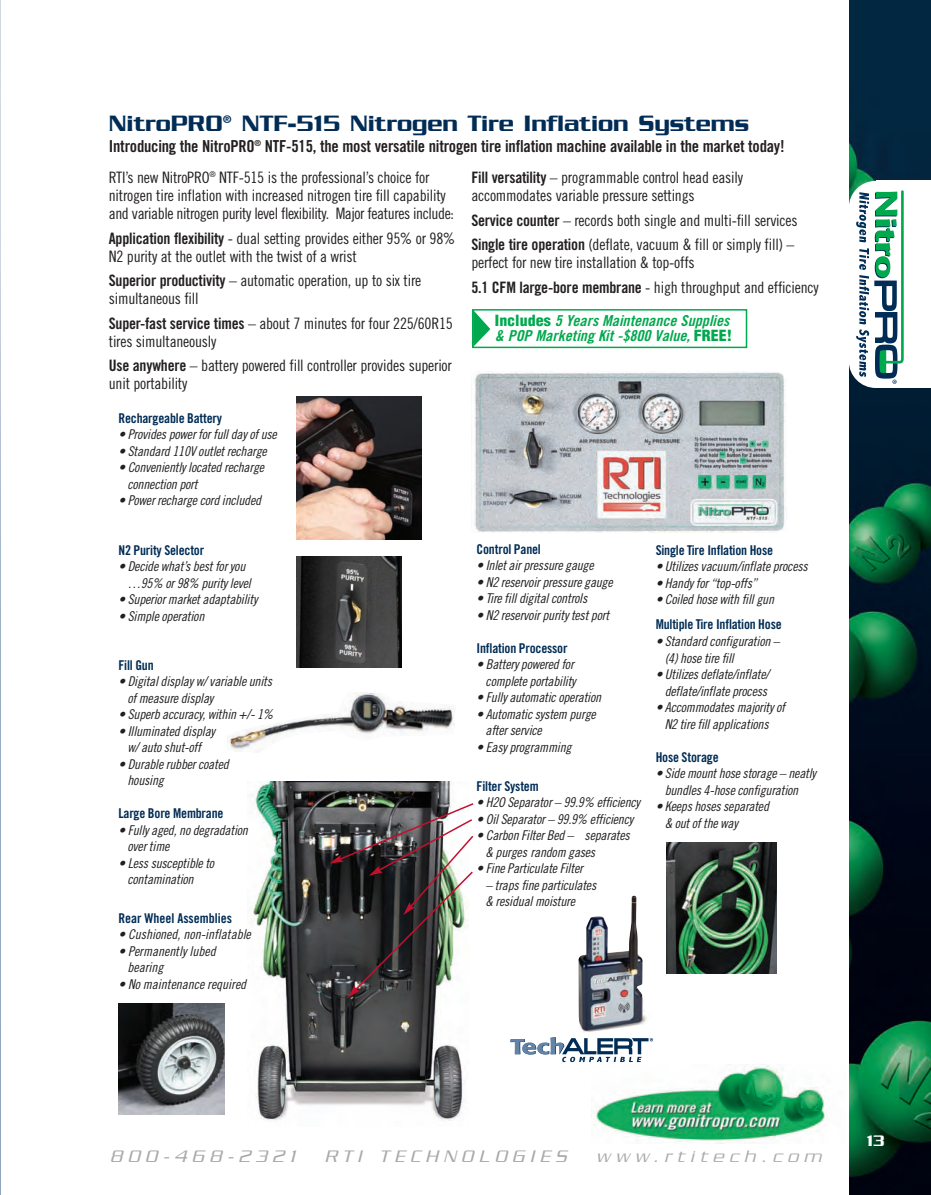
<style>
.page{position:relative;width:931px;height:1195px;background:#fff}
.page>*{position:absolute;margin:0;border:0;box-sizing:border-box;transform-origin:0 0}
.t1{font:500 24px "Serpentine";color:#002c55}
.t2{font:italic 300 18px "Serpentine";letter-spacing:.305em;color:#a8a9ad}
.t3{font:16.5px "Trade Gothic Bold Cond Twenty";letter-spacing:-.015em;color:#231f20}
.t4{font:500 16.5px "Serpentine";color:#fff}
.t5{font:15.75px/18px "Trade Gothic Cond Eighteen";letter-spacing:-.015em;color:#231f20}
.t6{font:15px/15px "Trade Gothic Bold Cond Twenty Obl";color:#00a94e;scale:1.06 1}
.t7{font:13.5px/16.5px "Trade Gothic Cond Eighteen Obl";letter-spacing:-.015em;color:#231f20}
.t8{font:13.5px "Trade Gothic Bold Cond Twenty";letter-spacing:-.015em;color:#002c55}
.s1{font-family:"Trade Gothic Bold Cond Twenty"}
.s2{font-family:"Helvetica";font-weight:900;font-stretch:condensed}
</style>
<div class="page">
<img style="left:849px;top:0;width:81px;height:1194px">
<div style="left:875px;top:181px;width:55px;height:207px;background:#fff"></div>
<div style="left:848px;top:181px;width:78px;height:207px;background:#fff;border-radius:27px"></div>
<svg style="left:852px;top:190px;width:51px;height:194px"></svg>
<img style="left:250px;top:781px;width:214px;height:340px">
<img style="left:473px;top:371px;width:312px;height:161px">
<img style="left:119px;top:1003px;width:106px;height:111px">
<img style="left:296px;top:396px;width:125px;height:143px">
<img style="left:296px;top:556px;width:106px;height:111px">
<img style="left:329px;top:801px;width:145px;height:196px">
<img style="left:666px;top:842px;width:110px;height:131px">
<img style="left:227px;top:692px;width:228px;height:60px">
<img style="left:591px;top:1064px;width:238px;height:78px">
<svg style="left:510px;top:1037px;width:143px;height:24px"></svg>
<img style="left:578px;top:895px;width:69px;height:137px">
<div style="left:472px;top:309px;width:275px;height:39px;border:2px solid #00a94e"></div>
<svg style="left:473px;top:310px;width:17px;height:37px"></svg>
<img style="left:0;top:2px;width:1px;height:1187px">
<h1 class="t1" style="left:109px;top:115px;width:641px">NitroPRO<sup>®</sup> NTF-515 Nitrogen Tire Inflation Systems</h1>
<p class="t3" style="left:109px;top:140px;width:677px">Introducing the NitroPRO<sup>®</sup> NTF-515, the most versatile nitrogen tire inflation machine available in the market today!</p>
<p class="t5" style="left:109px;top:170px;width:346px">RTI’s new NitroPRO<sup>®</sup> NTF-515 is the professional’s choice for nitrogen tire inflation with increased nitrogen tire fill capability and variable nitrogen purity level flexibility. Major features include:</p>
<p class="t5" style="left:109px;top:230px;width:348px"><span class="s1">Application flexibility</span> - dual setting provides either 95% or 98%<br>N2 purity at the outlet with the twist of a wrist</p>
<p class="t5" style="left:109px;top:273px;width:314px"><span class="s1">Superior productivity</span> – automatic operation, up to six tire simultaneous fill</p>
<p class="t5" style="left:109px;top:315px;width:345px"><span class="s1">Super-fast service times</span> – about 7 minutes for four 225/60R15 tires simultaneously</p>
<p class="t5" style="left:109px;top:357px;width:344px"><span class="s1">Use anywhere</span> – battery powered fill controller provides superior unit portability</p>
<p class="t5" style="left:471px;top:170px;width:273px"><span class="s1">Fill versatility</span> – programmable control head easily accommodates variable pressure settings</p>
<p class="t5" style="left:471px;top:209px;width:328px;line-height:24.5px"><span class="s1">Service counter</span> – records both single and multi-fill services<br><span class="s1">Single tire operation</span> (deflate, vacuum &amp; fill or simply fill) –</p>
<p class="t5" style="left:471px;top:251px;width:349px;line-height:24.5px">perfect for new tire installation &amp; top-offs<br><span class="s1">5.1 CFM large-bore membrane</span> - high throughput and efficiency</p>
<p class="t6" style="left:495px;top:314px;width:225px"><span class="s2">Includes</span> 5 Years Maintenance Supplies &amp; POP Marketing Kit -$800 Value, <span class="s2">FREE!</span></p>
<p class="t8" style="left:118px;top:413px;width:105px">Rechargeable Battery</p>
<p class="t7" style="left:118px;top:427px;width:160px">• Provides power for full day of use</p>
<p class="t7" style="left:118px;top:444px;width:150px">• Standard 110V outlet recharge</p>
<p class="t7" style="left:127px;top:460px;width:138px;text-indent:-9px">• Conveniently located recharge connection port</p>
<p class="t7" style="left:118px;top:493px;width:144px">• Power recharge cord included</p>
<p class="t8" style="left:118px;top:545px;width:87px">N2 Purity Selector</p>
<p class="t7" style="left:127px;top:559px;width:125px;text-indent:-9px">• Decide what’s best for you …95% or 98% purity level</p>
<p class="t7" style="left:118px;top:592px;width:140px">• Superior market adaptability</p>
<p class="t7" style="left:118px;top:608px;width:87px">• Simple operation</p>
<p class="t8" style="left:118px;top:660px;width:37px">Fill Gun</p>
<p class="t7" style="left:127px;top:674px;width:146px;text-indent:-9px">• Digital display w/ variable units of measure display</p>
<p class="t7" style="left:118px;top:707px;width:156px">• Superb accuracy, within +/- 1%</p>
<p class="t7" style="left:118px;top:723px;width:98px;text-align:center">• Illuminated display w/ auto shut-off</p>
<p class="t7" style="left:127px;top:756px;width:103px;text-indent:-9px">• Durable rubber coated housing</p>
<p class="t8" style="left:118px;top:808px;width:107px">Large Bore Membrane</p>
<p class="t7" style="left:127px;top:822px;width:122px;text-indent:-9px">• Fully aged, no degradation over time</p>
<p class="t7" style="left:127px;top:855px;width:88px;text-indent:-9px">• Less susceptible to contamination</p>
<p class="t8" style="left:118px;top:912px;width:115px">Rear Wheel Assemblies</p>
<p class="t7" style="left:118px;top:927px;width:134px">• Cushioned, non-inflatable</p>
<p class="t7" style="left:127px;top:943px;width:90px;text-indent:-9px">• Permanently lubed bearing</p>
<p class="t7" style="left:118px;top:976px;width:129px">• No maintenance required</p>
<p class="t8" style="left:476px;top:544px;width:66px">Control Panel</p>
<p class="t7" style="left:476px;top:558px;width:119px">• Inlet air pressure gauge</p>
<p class="t7" style="left:476px;top:575px;width:138px">• N2 reservoir pressure gauge</p>
<p class="t7" style="left:476px;top:591px;width:112px">• Tire fill digital controls</p>
<p class="t7" style="left:476px;top:608px;width:134px">• N2 reservoir purity test port</p>
<p class="t8" style="left:476px;top:643px;width:92px">Inflation Processor</p>
<p class="t7" style="left:476px;top:657px;width:101px;text-align:right">• Battery powered for complete portability</p>
<p class="t7" style="left:476px;top:690px;width:126px">• Fully automatic operation</p>
<p class="t7" style="left:485px;top:706px;width:112px;text-indent:-9px">• Automatic system purge after service</p>
<p class="t7" style="left:476px;top:739px;width:96px">• Easy programming</p>
<p class="t8" style="left:476px;top:780px;width:64px">Filter System</p>
<p class="t7" style="left:476px;top:794px;width:165px">• H2O Separator – 99.9% efficiency</p>
<p class="t7" style="left:476px;top:811px;width:158px">• Oil Separator – 99.9% efficiency</p>
<p class="t7" style="left:485px;top:827px;width:146px;text-indent:-9px">• Carbon Filter Bed – separates &amp; purges random gases</p>
<p class="t7" style="left:476px;top:860px;width:108px">• Fine Particulate Filter</p>
<p class="t7" style="left:485px;top:877px;width:112px">– traps fine particulates &amp; residual moisture</p>
<p class="t8" style="left:655px;top:545px;width:119px">Single Tire Inflation Hose</p>
<p class="t7" style="left:655px;top:559px;width:154px">• Utilizes vacuum/inflate process</p>
<p class="t7" style="left:655px;top:575px;width:103px">• Handy for “top-offs”</p>
<p class="t7" style="left:655px;top:592px;width:120px">• Coiled hose with fill gun</p>
<p class="t8" style="left:655px;top:619px;width:128px">Multiple Tire Inflation Hose</p>
<p class="t7" style="left:664px;top:634px;width:116px;text-indent:-9px">• Standard configuration – (4) hose tire fill</p>
<p class="t7" style="left:655px;top:667px;width:115px;text-align:center">• Utilizes deflate/inflate/ deflate/inflate process</p>
<p class="t7" style="left:655px;top:700px;width:131px;text-align:center">• Accommodates majority of<br>N2 tire fill applications</p>
<p class="t8" style="left:655px;top:751px;width:65px">Hose Storage</p>
<p class="t7" style="left:664px;top:766px;width:153px;text-indent:-9px">• Side mount hose storage – neatly bundles 4-hose configuration</p>
<p class="t7" style="left:664px;top:799px;width:106px;text-indent:-9px">• Keeps hoses separated &amp; out of the way</p>
<h2 class="t2" style="left:110px;top:1149px;width:186px">800-468-2321</h2>
<h2 class="t2" style="left:325px;top:1149px;width:243px">RTI TECHNOLOGIES</h2>
<h2 class="t2" style="left:596px;top:1149px;width:226px">www.rtitech.com</h2>
<p class="t4" style="left:866px;top:1135px;width:19px">13</p>
</div>
